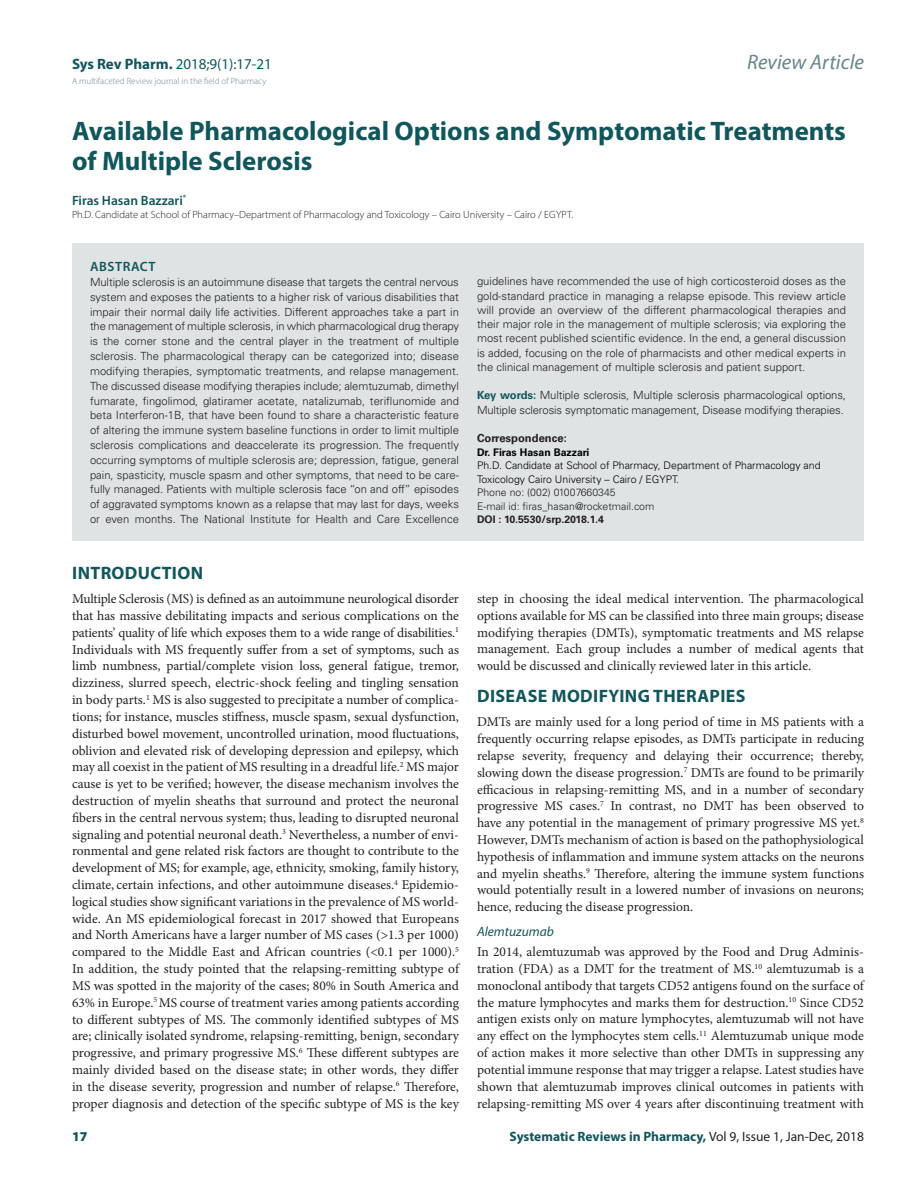
<style>
.page{position:relative;width:918px;height:1188px;background:#fff}
.page>*{position:absolute;margin:0;border:0;box-sizing:border-box;transform-origin:0 0}
.CT{font:700 26.85px/30px "Myriad Pro";color:#11565b}
.ST{font:italic 21px "Myriad Pro";color:#69858b}
._1_HD{font:700 18px "Myriad Pro";letter-spacing:.02em;color:#11565b}
.PTB_R{font:15px "Myriad Pro";color:#11565b}
.TXT{font:13.5px/16.8px "Minion Pro";color:#231f20;text-align:justify}
.LRH{font:700 13.5px "Myriad Pro";color:#11565b}
.CA{font:600 13.5px "Myriad Pro";color:#11565b}
._3_HD{font:italic 13.5px "Myriad Pro";color:#11565b}
.ABS_HD{font:600 13.5px "Myriad Pro";letter-spacing:.04em;color:#11565b}
.LRH-2{font:900 13.5px "Myriad Pro";color:#11565b}
.ABS_TXT{font:300 11.25px/14.9px "Univers LT Std";letter-spacing:-.01em;color:#231f20;text-align:justify}
.ABS_TXT-2{font:700 11.25px "Univers LT Std";color:#231f20}
.CA_Aff{font:300 10.5px "Myriad Pro";color:#231f20}
.ABS_AU_ADD{font:300 10.5px/13.5px "Univers LT Std";color:#000}
.ABS_AU_ADD-2{font:300 10.5px "Univers LT Std";color:#231f20}
.ABS_AU_ADD-3{font:700 10.5px "Univers LT Std";color:#231f20}
.ABS_AU_ADD-4{font:700 10.5px "Univers LT Std";color:#000}
.PTB_TX{font:300 9px "Myriad Pro";color:#69858b}
.s1{font-weight:700}
.s2{color:#222}
.s3{font-weight:700;color:#11565b}
.s4{font-weight:400;color:#231f20}
</style>
<div class="page">
<div style="left:72px;top:243px;width:792px;height:298px;background:#e0e3e4"></div>
<p class="PTB_R" style="left:72px;top:55px;width:201px"><span class="s1">Sys Rev Pharm.</span> 2018;9(1):17-21</p>
<p class="PTB_TX" style="left:72px;top:75px;width:196px">A multifaceted Review journal in the field of Pharmacy</p>
<p class="ST" style="left:747px;top:49px;width:118px">Review Article</p>
<p class="CT" style="left:72px;top:115px;width:775px">Available Pharmacological Options and Symptomatic Treatments of Multiple Sclerosis</p>
<p class="CA" style="left:72px;top:191px;width:116px">Firas Hasan Bazzari<sup>*</sup></p>
<p class="CA_Aff" style="left:72px;top:208px;width:503px">Ph.D. Candidate at School of Pharmacy–Department of Pharmacology and Toxicology – Cairo University – Cairo / EGYPT.</p>
<p class="ABS_HD" style="left:90px;top:258px;width:67px">ABSTRACT</p>
<p class="ABS_TXT" style="left:90px;top:275px;width:371px">Multiple sclerosis is an autoimmune disease that targets the central nervous system and exposes the patients to a higher risk of various disabilities that impair their normal daily life activities. Different approaches take a part in the management of multiple sclerosis, in which pharmacological drug therapy is the corner stone and the central player in the treatment of multiple sclerosis. The pharmacological therapy can be categorized into; disease modifying therapies, symptomatic treatments, and relapse management.<br>The discussed disease modifying therapies include; alemtuzumab, dimethyl fumarate, fingolimod, glatiramer acetate, natalizumab, teriflunomide and beta Interferon-1B, that have been found to share a characteristic feature of altering the immune system baseline functions in order to limit multiple sclerosis complications and deaccelerate its progression. The frequently occurring symptoms of multiple sclerosis are; depression, fatigue, general pain, spasticity, muscle spasm and other symptoms, that need to be care&shy;fully managed. Patients with multiple sclerosis face “on and off” episodes of aggravated symptoms known as a relapse that may last for days, weeks or even months. The <span class="s2">National Institute for Health and Care Excellence</span></p>
<p class="ABS_TXT" style="left:477px;top:274px;width:371px;line-height:14.2px"><span class="s2">guidelines have recommended the use of high corticosteroid doses as the gold-standard practice in managing a relapse episode.</span> This review article will provide an overview of the different pharmacological therapies and their major role in the management of multiple sclerosis; via exploring the most recent published scientific evidence. In the end, a general discussion is added, focusing on the role of pharmacists and other medical experts in the clinical management of multiple sclerosis and patient support.</p>
<p class="ABS_TXT" style="left:477px;top:388px;width:370px;line-height:14.2px"><span class="s3">Key words:</span> Multiple sclerosis, Multiple sclerosis pharmacological options,<br>Multiple sclerosis symptomatic management, Disease modifying therapies.</p>
<p class="ABS_TXT-2" style="left:477px;top:431px;width:91px">Correspondence:</p>
<p class="ABS_AU_ADD-4" style="left:477px;top:446px;width:114px">Dr. Firas Hasan Bazzari</p>
<p class="ABS_AU_ADD" style="left:477px;top:459px;width:345px">Ph.D. Candidate at School of Pharmacy, Department of Pharmacology and<br>Toxicology Cairo University – Cairo / EGYPT.</p>
<p class="ABS_AU_ADD-2" style="left:477px;top:486px;width:140px">Phone no: (002) 01007660345</p>
<p class="ABS_AU_ADD-2" style="left:477px;top:499px;width:179px">E-mail id: firas_hasan@rocketmail.com</p>
<p class="ABS_AU_ADD-3" style="left:477px;top:513px;width:128px">DOI : 10.5530/srp.2018.1.4</p>
<p class="_1_HD" style="left:72px;top:561px;width:132px">INTRODUCTION</p>
<p class="TXT" style="left:72px;top:591px;width:389px">Multiple Sclerosis (MS) is defined as an autoimmune neurological disorder that has massive debilitating impacts and serious complications on the patients’ quality of life which exposes them to a wide range of disabilities.<sup>1<br></sup>Individuals with MS frequently suffer from a set of symptoms, such as limb numbness, partial/complete vision loss, general fatigue, tremor, dizziness, slurred speech, electric-shock feeling and tingling sensation in body parts.<sup>1</sup> MS is also suggested to precipitate a number of complica&shy;tions; for instance, muscles stiffness, muscle spasm, sexual dysfunction, disturbed bowel movement, uncontrolled urination, mood fluctuations, oblivion and elevated risk of developing depression and epilepsy, which may all coexist in the patient of MS resulting in a dreadful life.<sup>2</sup> MS major cause is yet to be verified; however, the disease mechanism involves the destruction of myelin sheaths that surround and protect the neuronal fibers in the central nervous system; thus, leading to disrupted neuronal signaling and potential neuronal death.<sup>3</sup> Nevertheless, a number of envi&shy;ronmental and gene related risk factors are thought to contribute to the development of MS; for example, age, ethnicity, smoking, family history, climate, certain infections, and other autoimmune diseases.<sup>4</sup> Epidemio&shy;logical studies show significant variations in the prevalence of MS world&shy;wide. An MS epidemiological forecast in 2017 showed that Europeans and North Americans have a larger number of MS cases (&gt;1.3 per 1000) compared to the Middle East and African countries (&lt;0.1 per 1000).<sup>5<br></sup>In addition, the study pointed that the relapsing-remitting subtype of MS was spotted in the majority of the cases; 80% in South America and 63% in Europe.<sup>5</sup> MS course of treatment varies among patients according to different subtypes of MS. The commonly identified subtypes of MS are; clinically isolated syndrome, relapsing-remitting, benign, secondary progressive, and primary progressive MS.<sup>6</sup> These different subtypes are mainly divided based on the disease state; in other words, they differ in the disease severity, progression and number of relapse.<sup>6</sup> Therefore, proper diagnosis and detection of the specific subtype of MS is the key</p>
<p class="TXT" style="left:477px;top:590px;width:389px">step in choosing the ideal medical intervention. The pharmacological options available for MS can be classified into three main groups; disease modifying therapies (DMTs), symptomatic treatments and MS relapse management. Each group includes a number of medical agents that would be discussed and clinically reviewed later in this article.</p>
<p class="_1_HD" style="left:477px;top:684px;width:270px">DISEASE MODIFYING THERAPIES</p>
<p class="TXT" style="left:477px;top:714px;width:389px">DMTs are mainly used for a long period of time in MS patients with a frequently occurring relapse episodes, as DMTs participate in reducing relapse severity, frequency and delaying their occurrence; thereby, slowing down the disease progression.<sup>7</sup> DMTs are found to be primarily efficacious in relapsing-remitting MS, and in a number of secondary progressive MS cases.<sup>7</sup> In contrast, no DMT has been observed to have any potential in the management of primary progressive MS yet.<sup>8<br></sup>However, DMTs mechanism of action is based on the pathophysiological hypothesis of inflammation and immune system attacks on the neurons and myelin sheaths.<sup>9</sup> Therefore, altering the immune system functions would potentially result in a lowered number of invasions on neurons; hence, reducing the disease progression.</p>
<p class="_3_HD" style="left:477px;top:924px;width:78px">Alemtuzumab</p>
<p class="TXT" style="left:477px;top:944px;width:389px">In 2014, alemtuzumab was approved by the Food and Drug Adminis&shy;tration (FDA) as a DMT for the treatment of MS.<sup>10</sup> alemtuzumab is a monoclonal antibody that targets CD52 antigens found on the surface of the mature lymphocytes and marks them for destruction.<sup>10</sup> Since CD52 antigen exists only on mature lymphocytes, alemtuzumab will not have any effect on the lymphocytes stem cells.<sup>11</sup> Alemtuzumab unique mode of action makes it more selective than other DMTs in suppressing any potential immune response that may trigger a relapse. Latest studies have shown that alemtuzumab improves clinical outcomes in patients with relapsing-remitting MS over 4 years after discontinuing treatment with</p>
<p class="LRH-2" style="left:72px;top:1127px;width:17px">17</p>
<p class="LRH" style="left:510px;top:1127px;width:356px">Systematic Reviews in Pharmacy, <span class="s4">Vol 9, Issue 1, Jan-Dec, 2018</span></p>
</div>
